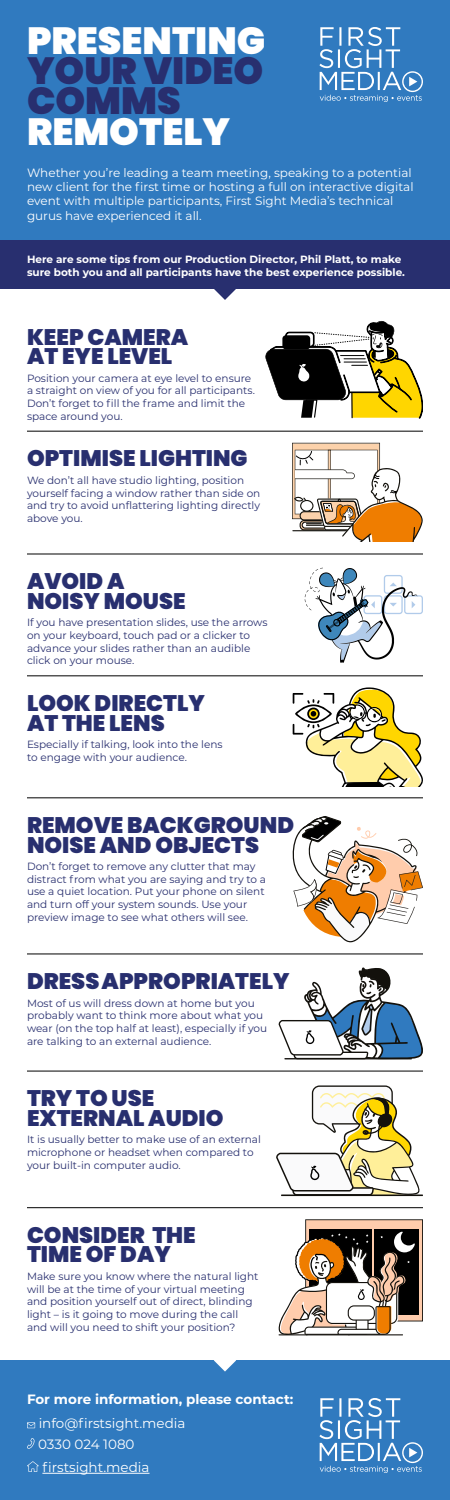
<style>
.page{position:relative;width:450px;height:1500px;background:#fff}
.page>*{position:absolute;margin:0;border:0;box-sizing:border-box;transform-origin:0 0}
.t1{font:900 37.8px "Poppins";color:#fff}
.t2{font:900 37.8px/30.2px "Poppins";color:#282f6f}
.t3{font:900 22.5px/19.5px "Poppins";color:#282f6f}
.t4{font:13.5px/20.5px "Montserrat";color:#fff}
.t5{font:700 13.5px "Montserrat";color:#fff}
.t6{font:12px/14.4px "Montserrat";color:#fff}
.t7{font:10.5px/12.6px "Montserrat";color:#282f6f}
.t8{font:700 10.5px/12.6px "Montserrat";color:#fff}
</style>
<div class="page">
<div style="left:0;top:0;width:450px;height:264px;background:#307abf"></div>
<div style="left:0;top:1360px;width:450px;height:140px;background:#307abf"></div>
<div style="left:0;top:240px;width:450px;height:49px;background:#282f6f"></div>
<svg style="left:319px;top:27px;width:104px;height:75px"></svg>
<svg style="left:265px;top:321px;width:158px;height:98px"></svg>
<svg style="left:292px;top:443px;width:131px;height:99px"></svg>
<hr style="left:27px;top:431px;width:396px;height:1px;background:#000">
<svg style="left:305px;top:568px;width:118px;height:95px"></svg>
<hr style="left:27px;top:554px;width:396px;height:1px;background:#000">
<svg style="left:214px;top:289px;width:22px;height:11px"></svg>
<svg style="left:214px;top:1360px;width:22px;height:12px"></svg>
<svg style="left:293px;top:816px;width:130px;height:126px"></svg>
<hr style="left:27px;top:797px;width:396px;height:1px;background:#000">
<svg style="left:279px;top:968px;width:144px;height:91px"></svg>
<hr style="left:27px;top:954px;width:396px;height:1px;background:#000">
<hr style="left:281px;top:1195px;width:142px;height:1px;background:#13110c">
<svg style="left:276px;top:1085px;width:144px;height:111px"></svg>
<hr style="left:27px;top:1071px;width:396px;height:1px;background:#000">
<svg style="left:279px;top:1219px;width:144px;height:116px"></svg>
<hr style="left:27px;top:1207px;width:396px;height:1px;background:#000">
<hr style="left:27px;top:675px;width:396px;height:1px;background:#000">
<svg style="left:293px;top:687px;width:130px;height:99px"></svg>
<hr style="left:42px;top:1473px;width:108px;height:1px;background:#fff">
<svg style="left:27px;top:1422px;width:8px;height:6px"></svg>
<svg style="left:27px;top:1438px;width:8px;height:11px"></svg>
<svg style="left:27px;top:1461px;width:12px;height:11px"></svg>
<svg style="left:319px;top:1398px;width:104px;height:75px"></svg>
<h1 class="t1" style="left:27px;top:19px;width:240px">PRESENTING</h1>
<h1 class="t2" style="left:27px;top:56px;width:238px">YOUR VIDEO<br>COMMS</h1>
<h1 class="t1" style="left:27px;top:109px;width:205px">REMOTELY</h1>
<p class="t6" style="left:27px;top:165px;width:388px">Whether you’re leading a team meeting, speaking to a potential new client for the first time or hosting a full on interactive digital event with multiple participants, First Sight Media’s technical gurus have experienced it all.</p>
<p class="t8" style="left:27px;top:253px;width:380px">Here are some tips from our Production Director, Phil Platt, to make sure both you and all participants have the best experience possible.</p>
<h2 class="t3" style="left:27px;top:327px;width:163px">KEEP CAMERA<br>AT EYE LEVEL</h2>
<p class="t7" style="left:27px;top:371px;width:229px">Position your camera at eye level to ensure a straight on view of you for all participants.<br>Don’t forget to fill the frame and limit the space around you.</p>
<h2 class="t3" style="left:27px;top:449px;width:222px">OPTIMISE LIGHTING</h2>
<p class="t7" style="left:27px;top:474px;width:235px">We don’t all have studio lighting, position yourself facing a window rather than side on and try to avoid unflattering lighting directly above you.</p>
<h2 class="t3" style="left:27px;top:572px;width:160px">AVOID A<br>NOISY MOUSE</h2>
<p class="t7" style="left:27px;top:616px;width:242px">If you have presentation slides, use the arrows on your keyboard, touch pad or a clicker to advance your slides rather than an audible click on your mouse.</p>
<h2 class="t3" style="left:27px;top:694px;width:179px">LOOK DIRECTLY<br>AT THE LENS</h2>
<p class="t7" style="left:27px;top:738px;width:197px">Especially if talking, look into the lens to engage with your audience.</p>
<h2 class="t3" style="left:27px;top:816px;width:269px">REMOVE BACKGROUND<br>NOISE AND OBJECTS</h2>
<p class="t7" style="left:27px;top:860px;width:241px">Don’t forget to remove any clutter that may distract from what you are saying and try to a use a quiet location. Put your phone on silent and turn off your system sounds. Use your preview image to see what others will see.</p>
<h2 class="t3" style="left:27px;top:972px;width:264px">DRESS APPROPRIATELY</h2>
<p class="t7" style="left:27px;top:996px;width:242px">Most of us will dress down at home but you probably want to think more about what you wear (on the top half at least), especially if you are talking to an external audience.</p>
<h2 class="t3" style="left:27px;top:1089px;width:198px">TRY TO USE<br>EXTERNAL AUDIO</h2>
<p class="t7" style="left:27px;top:1133px;width:235px">It is usually better to make use of an external microphone or headset when compared to your built-in computer audio.</p>
<h2 class="t3" style="left:27px;top:1225px;width:170px">CONSIDER THE<br>TIME OF DAY</h2>
<p class="t7" style="left:27px;top:1270px;width:233px">Make sure you know where the natural light will be at the time of your virtual meeting and position yourself out of direct, blinding light – is it going to move during the call and will you need to shift your position?</p>
<p class="t5" style="left:27px;top:1389px;width:268px">For more information, please contact:</p>
<p class="t4" style="left:38px;top:1413px;width:149px">info@firstsight.media<br>0330 024 1080</p>
<p class="t4" style="left:42px;top:1456px;width:109px">firstsight.media</p>
</div>
